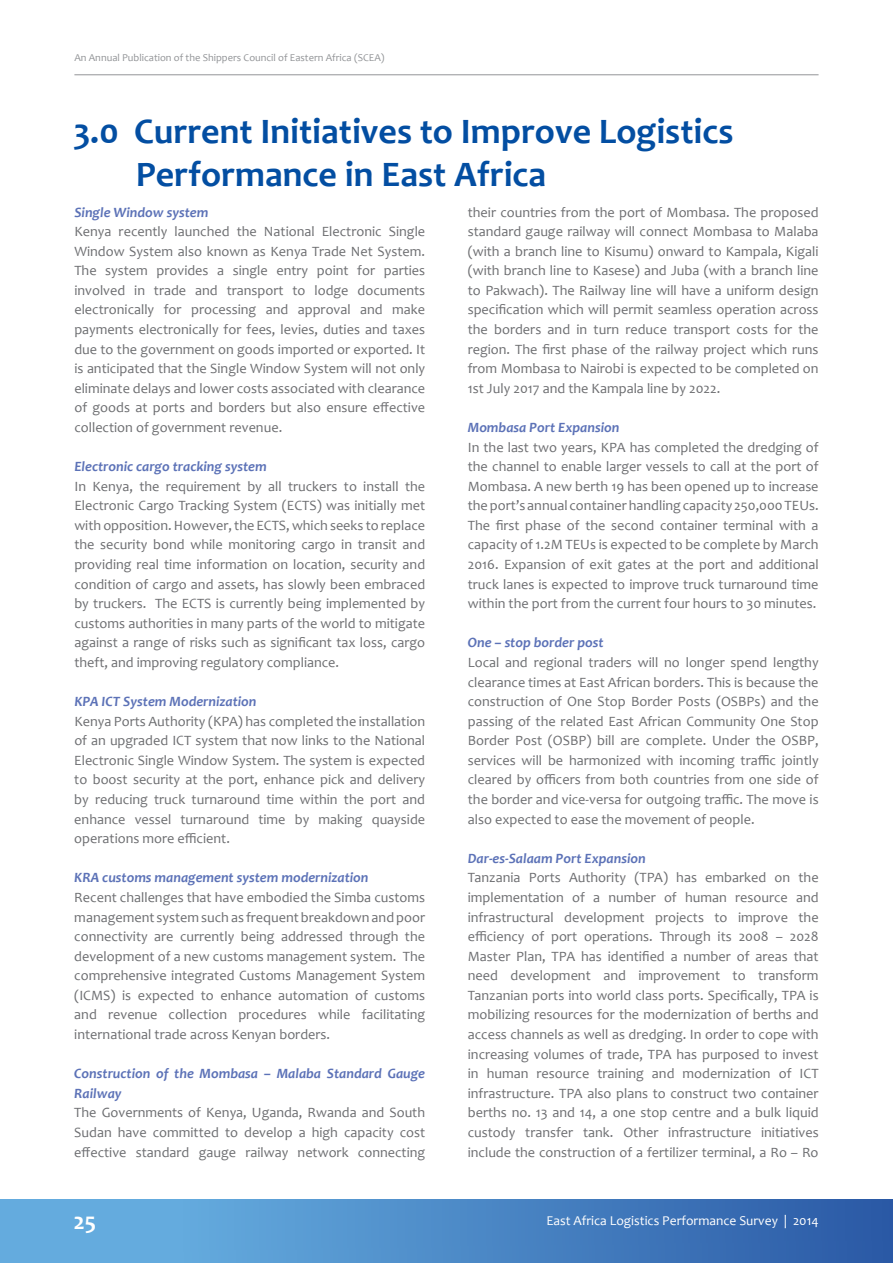
<style>
.page{position:relative;width:893px;height:1263px;background:#fff}
.page>*{position:absolute;margin:0;border:0;box-sizing:border-box;transform-origin:0 0}
.t1{font:700 36px/43.2px "Candara";color:#034ea2}
.t2{font:700 24px "Candara";color:#fff}
.t3{font:14.25px/19.6px "Candara";color:#6d6e71;text-align:justify}
.t4{font:italic 700 14.25px/19.6px "Candara";color:#5c72b7}
.t5{font:13.5px "Candara";color:#fff}
.t6{font:10.5px "Candara";color:#939598}
</style>
<div class="page">
<img style="left:0;top:1199px;width:893px;height:64px">
<hr style="left:74px;top:74px;width:745px;height:1px;background:#939598">
<p class="t6" style="left:74px;top:51px;width:312px">An Annual Publication of the Shippers Council of Eastern Africa (SCEA)</p>
<h1 class="t1" style="left:136px;top:109px;width:599px;text-indent:-62px">3.0 Current Initiatives to Improve Logistics<br>Performance in East Africa</h1>
<p class="t3" style="left:468px;top:202px;width:352px">their countries from the port of Mombasa. The proposed standard gauge railway will connect Mombasa to Malaba (with a branch line to Kisumu) onward to Kampala, Kigali (with branch line to Kasese) and Juba (with a branch line to Pakwach). The Railway line will have a uniform design specification which will permit seamless operation across the borders and in turn reduce transport costs for the region. The first phase of the railway project which runs from Mombasa to Nairobi is expected to be completed on 1st July 2017 and the Kampala line by 2022.</p>
<p class="t4" style="left:468px;top:417px;width:153px">Mombasa Port Expansion</p>
<p class="t3" style="left:468px;top:437px;width:352px">In the last two years, KPA has completed the dredging of the channel to enable larger vessels to call at the port of Mombasa. A new berth 19 has been opened up to increase theport’s annual containerhandlingcapacity 250,000TEUs.<br>The first phase of the second container terminal with a capacity of 1.2M TEUs is expected to be complete by March 2016. Expansion of exit gates at the port and additional truck lanes is expected to improve truck turnaround time within the port from the current four hours to 30 minutes.</p>
<p class="t4" style="left:468px;top:633px;width:137px">One – stop border post</p>
<p class="t3" style="left:468px;top:652px;width:352px">Local and regional traders will no longer spend lengthy clearance times at East African borders. This is because the construction of One Stop Border Posts (OSBPs) and the passing of the related East African Community One Stop Border Post (OSBP) bill are complete. Under the OSBP, services will be harmonized with incoming traffic jointly cleared by officers from both countries from one side of the border and vice-versa for outgoing traffic. The move is also expected to ease the movement of people.</p>
<p class="t4" style="left:468px;top:848px;width:179px">Dar-es-Salaam Port Expansion</p>
<p class="t3" style="left:468px;top:868px;width:352px">Tanzania Ports Authority (TPA) has embarked on the implementation of a number of human resource and infrastructural development projects to improve the efficiency of port operations. Through its 2008 – 2028<br>Master Plan, TPA has identified a number of areas that need development and improvement to transform Tanzanian ports into world class ports. Specifically, TPA is mobilizing resources for the modernization of berths and access channels as well as dredging. In order to cope with increasing volumes of trade, TPA has purposed to invest in human resource training and modernization of ICT infrastructure. TPA also plans to construct two container berths no. 13 and 14, a one stop centre and a bulk liquid custody transfer tank. Other infrastructure initiatives include the construction of a fertilizer terminal, a Ro – Ro</p>
<p class="t4" style="left:74px;top:202px;width:136px">Single Window system</p>
<p class="t3" style="left:74px;top:222px;width:352px">Kenya recently launched the National Electronic Single Window System also known as Kenya Trade Net System.<br>The system provides a single entry point for parties involved in trade and transport to lodge documents electronically for processing and approval and make payments electronically for fees, levies, duties and taxes due to the government on goods imported or exported. It is anticipated that the Single Window System will not only eliminate delays and lower costs associated with clearance of goods at ports and borders but also ensure effective collection of government revenue.</p>
<p class="t4" style="left:74px;top:456px;width:194px">Electronic cargo tracking system</p>
<p class="t3" style="left:74px;top:476px;width:352px">In Kenya, the requirement by all truckers to install the Electronic Cargo Tracking System (ECTS) was initially met with opposition.However,the ECTS,which seeks to replace the security bond while monitoring cargo in transit and providing real time information on location, security and condition of cargo and assets, has slowly been embraced by truckers. The ECTS is currently being implemented by customs authorities in many parts of the world to mitigate against a range of risks such as significant tax loss, cargo theft, and improving regulatory compliance.</p>
<p class="t4" style="left:74px;top:691px;width:184px">KPA ICT System Modernization</p>
<p class="t3" style="left:74px;top:711px;width:352px">Kenya Ports Authority (KPA) has completed the installation of an upgraded ICT system that now links to the National Electronic Single Window System. The system is expected to boost security at the port, enhance pick and delivery by reducing truck turnaround time within the port and enhance vessel turnaround time by making quayside operations more efficient.</p>
<p class="t4" style="left:74px;top:868px;width:296px">KRA customs management system modernization</p>
<p class="t3" style="left:74px;top:887px;width:352px">Recent challenges that have embodied the Simba customs management system such as frequent breakdown and poor connectivity are currently being addressed through the development of a new customs management system. The comprehensive integrated Customs Management System (ICMS) is expected to enhance automation of customs and revenue collection procedures while facilitating international trade across Kenyan borders.</p>
<p class="t4" style="left:74px;top:1063px;width:352px">Construction of the Mombasa – Malaba Standard Gauge<br>Railway</p>
<p class="t3" style="left:74px;top:1103px;width:352px">The Governments of Kenya, Uganda, Rwanda and South Sudan have committed to develop a high capacity cost effective standard gauge railway network connecting</p>
<h2 class="t2" style="left:73px;top:1206px;width:24px">25</h2>
<p class="t5" style="left:546px;top:1212px;width:274px">East Africa Logistics Performance Survey | 2014</p>
</div>
